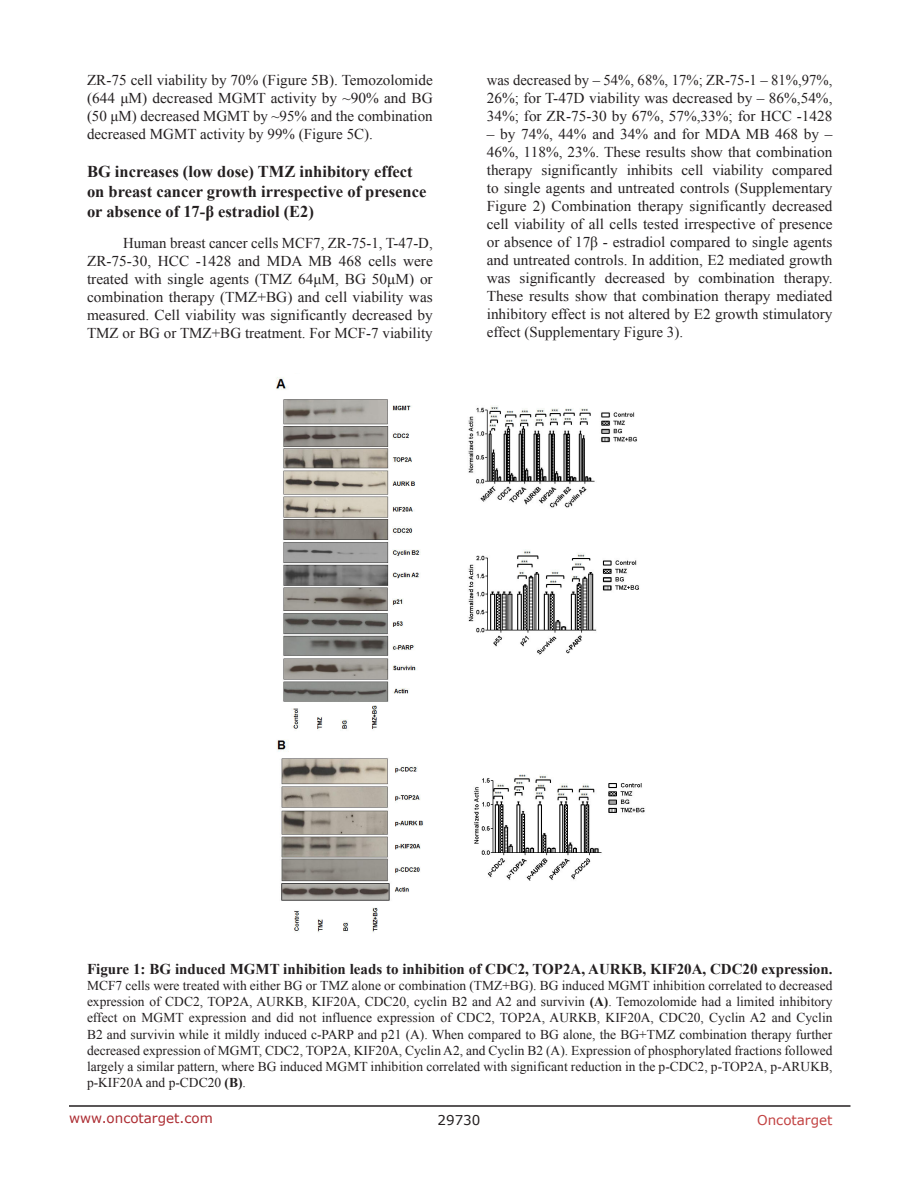
<style>
.page{position:relative;width:918px;height:1188px;background:#fff}
.page>*{position:absolute;margin:0;border:0;box-sizing:border-box;transform-origin:0 0}
.SubHeading{font:700 16.5px/19.8px "Times New Roman";color:#231f20}
.BodyText{font:15px/18px "Times New Roman";color:#231f20;text-align:justify}
.figuretext{font:700 15px "Times New Roman";color:#231f20}
.figuretext-2{font:13.5px/16.2px "Times New Roman";color:#231f20;text-align:justify}
.t1{font:13.5px "Verdana";color:#ac2b31}
.t2{font:13.5px "Verdana";color:#c24141}
.t3{font:13.5px "Verdana";color:#231f20}
.s1{font-weight:700}
</style>
<div class="page">
<hr style="left:69px;top:1105px;width:781px;height:2px;background:#231f20">
<img style="left:276px;top:377px;width:369px;height:556px">
<p class="BodyText" style="left:87px;top:71px;width:347px">ZR-75 cell viability by 70% (Figure 5B). Temozolomide (644 μM) decreased MGMT activity by ~90% and BG (50 μM) decreased MGMT by ~95% and the combination decreased MGMT activity by 99% (Figure 5C).</p>
<p class="SubHeading" style="left:87px;top:161px;width:341px">BG increases (low dose) TMZ inhibitory effect on breast cancer growth irrespective of presence or absence of 17-β estradiol (E2)</p>
<p class="BodyText" style="left:87px;top:234px;width:347px;text-indent:36px">Human breast cancer cells MCF7, ZR-75-1, T-47-D, ZR-75-30, HCC -1428 and MDA MB 468 cells were treated with single agents (TMZ 64μM, BG 50μM) or combination therapy (TMZ+BG) and cell viability was measured. Cell viability was significantly decreased by TMZ or BG or TMZ+BG treatment. For MCF-7 viability</p>
<p class="BodyText" style="left:487px;top:71px;width:347px">was decreased by – 54%, 68%, 17%; ZR-75-1 – 81%,97%, 26%; for T-47D viability was decreased by – 86%,54%, 34%; for ZR-75-30 by 67%, 57%,33%; for HCC -1428</p>
<p class="BodyText" style="left:487px;top:125px;width:347px">– by 74%, 44% and 34% and for MDA MB 468 by – 46%, 118%, 23%. These results show that combination therapy significantly inhibits cell viability compared to single agents and untreated controls (Supplementary Figure 2) Combination therapy significantly decreased cell viability of all cells tested irrespective of presence or absence of 17β - estradiol compared to single agents and untreated controls. In addition, E2 mediated growth was significantly decreased by combination therapy.<br>These results show that combination therapy mediated inhibitory effect is not altered by E2 growth stimulatory effect (Supplementary Figure 3).</p>
<p class="figuretext" style="left:87px;top:958px;width:747px">Figure 1: BG induced MGMT inhibition leads to inhibition of CDC2, TOP2A, AURKB, KIF20A, CDC20 expression.</p>
<p class="figuretext-2" style="left:87px;top:977px;width:747px">MCF7 cells were treated with either BG or TMZ alone or combination (TMZ+BG). BG induced MGMT inhibition correlated to decreased expression of CDC2, TOP2A, AURKB, KIF20A, CDC20, cyclin B2 and A2 and survivin <span class="s1">(A)</span>. Temozolomide had a limited inhibitory effect on MGMT expression and did not influence expression of CDC2, TOP2A, AURKB, KIF20A, CDC20, Cyclin A2 and Cyclin B2 and survivin while it mildly induced c-PARP and p21 (A). When compared to BG alone, the BG+TMZ combination therapy further decreased expression of MGMT, CDC2, TOP2A, KIF20A, Cyclin A2, and Cyclin B2 (A). Expression of phosphorylated fractions followed largely a similar pattern, where BG induced MGMT inhibition correlated with significant reduction in the p-CDC2, p-TOP2A, p-ARUKB, p-KIF20A and p-CDC20 <span class="s1">(B)</span>.</p>
<p class="t1" style="left:69px;top:1109px;width:145px">www.oncotarget.com</p>
<p class="t3" style="left:438px;top:1111px;width:44px">29730</p>
<p class="t2" style="left:757px;top:1111px;width:77px">Oncotarget</p>
</div>
